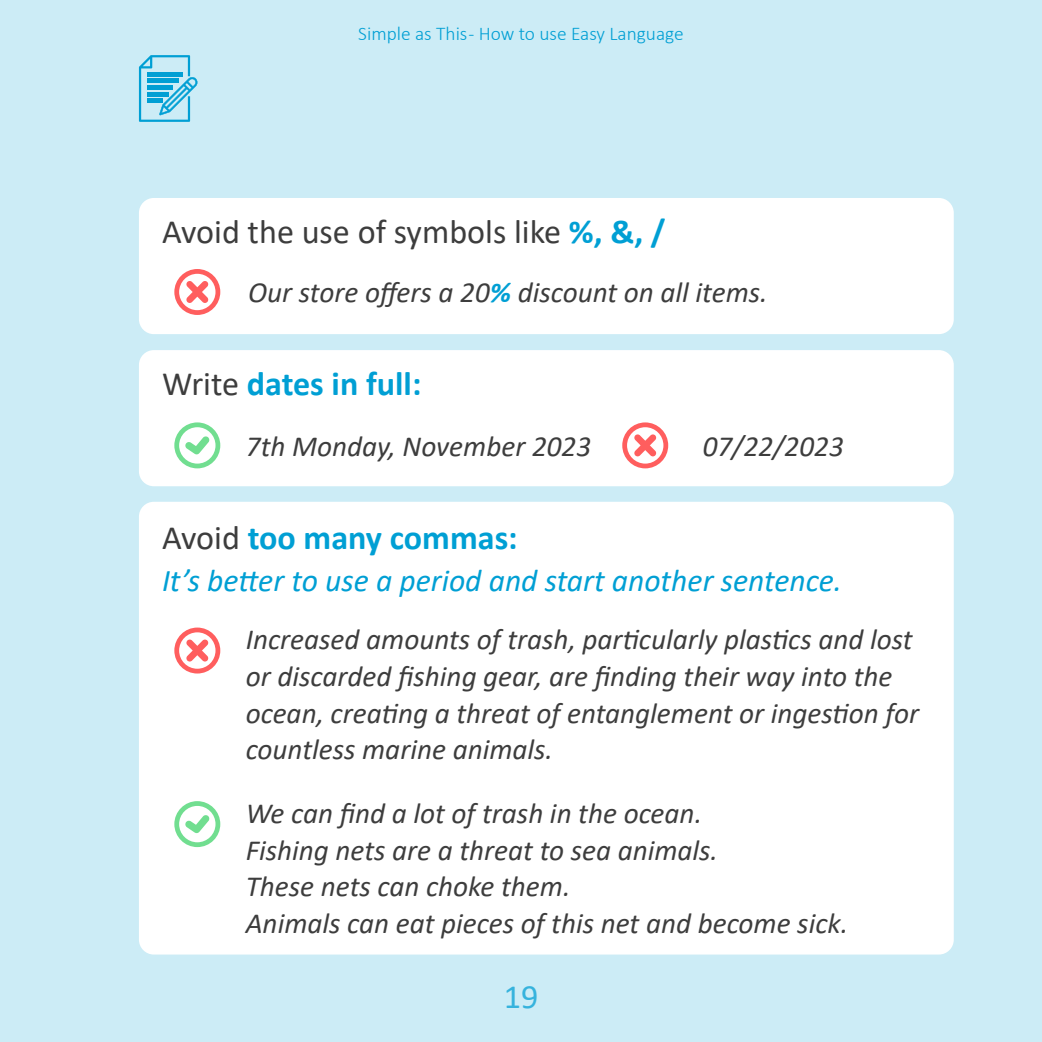
<style>
.page{position:relative;width:1042px;height:1042px;background:#ccecf6}
.page>*{position:absolute;margin:0;border:0;box-sizing:border-box;transform-origin:0 0}
.t1{font:700 34.12px "Calibri";color:#009fd4}
.t2{font:34.12px "Calibri";color:#3d3d3d}
.t3{font:34.12px "Calibri";color:#36b3dd}
.t4{font:italic 31.68px "Calibri";color:#009fd4}
.t5{font:italic 29.22px/36.6px "Calibri";color:#3d3d3d}
.t6{font:300 19.43px "Calibri";color:#009fd4}
.s1{font-weight:700;color:#009fd4}
.s2{font-weight:400;color:#3d3d3d}
</style>
<div class="page">
<svg style="left:139px;top:55px;width:59px;height:67px"></svg>
<div style="left:147px;top:72px;width:35px;height:5px;background:#009fd4"></div>
<div style="left:147px;top:78px;width:31px;height:5px;background:#009fd4"></div>
<div style="left:147px;top:85px;width:26px;height:5px;background:#009fd4"></div>
<div style="left:147px;top:92px;width:21px;height:5px;background:#009fd4"></div>
<div style="left:147px;top:98px;width:16px;height:5px;background:#009fd4"></div>
<div style="left:139px;top:198px;width:815px;height:136px;background:#fff;border-radius:15px"></div>
<div style="left:139px;top:350px;width:815px;height:136px;background:#fff;border-radius:15px"></div>
<div style="left:139px;top:502px;width:815px;height:452px;background:#fff;border-radius:15px"></div>
<svg style="left:174px;top:269px;width:46px;height:46px"></svg>
<svg style="left:622px;top:422px;width:46px;height:46px"></svg>
<svg style="left:174px;top:627px;width:46px;height:46px"></svg>
<svg style="left:174px;top:801px;width:46px;height:46px"></svg>
<svg style="left:174px;top:422px;width:46px;height:46px"></svg>
<p class="t6" style="left:358px;top:21px;width:327px">Simple as This - How to use Easy Language</p>
<p class="t2" style="left:162px;top:208px;width:505px">Avoid the use of symbols like <span class="s1">%, &amp;, /</span></p>
<p class="t5" style="left:248px;top:272px;width:521px">Our store offers a 20<span class="s1">%</span> discount on all items.</p>
<p class="t1" style="left:162px;top:359px;width:261px"><span class="s2">Write</span> dates in full:</p>
<p class="t5" style="left:246px;top:427px;width:347px">7th Monday, November 2023</p>
<p class="t5" style="left:703px;top:427px;width:143px">07/22/2023</p>
<p class="t1" style="left:162px;top:514px;width:357px"><span class="s2">Avoid</span> too many commas:</p>
<p class="t4" style="left:162px;top:558px;width:681px">It’s better to use a period and start another sentence.</p>
<p class="t5" style="left:246px;top:620px;width:675px">Increased amounts of trash, particularly plastics and lost or discarded fishing gear, are finding their way into the ocean, creating a threat of entanglement or ingestion for countless marine animals.</p>
<p class="t5" style="left:246px;top:794px;width:604px">We can find a lot of trash in the ocean.<br>Fishing nets are a threat to sea animals.<br>These nets can choke them.<br>Animals can eat pieces of this net and become sick.</p>
<p class="t3" style="left:504px;top:973px;width:36px">19</p>
</div>
